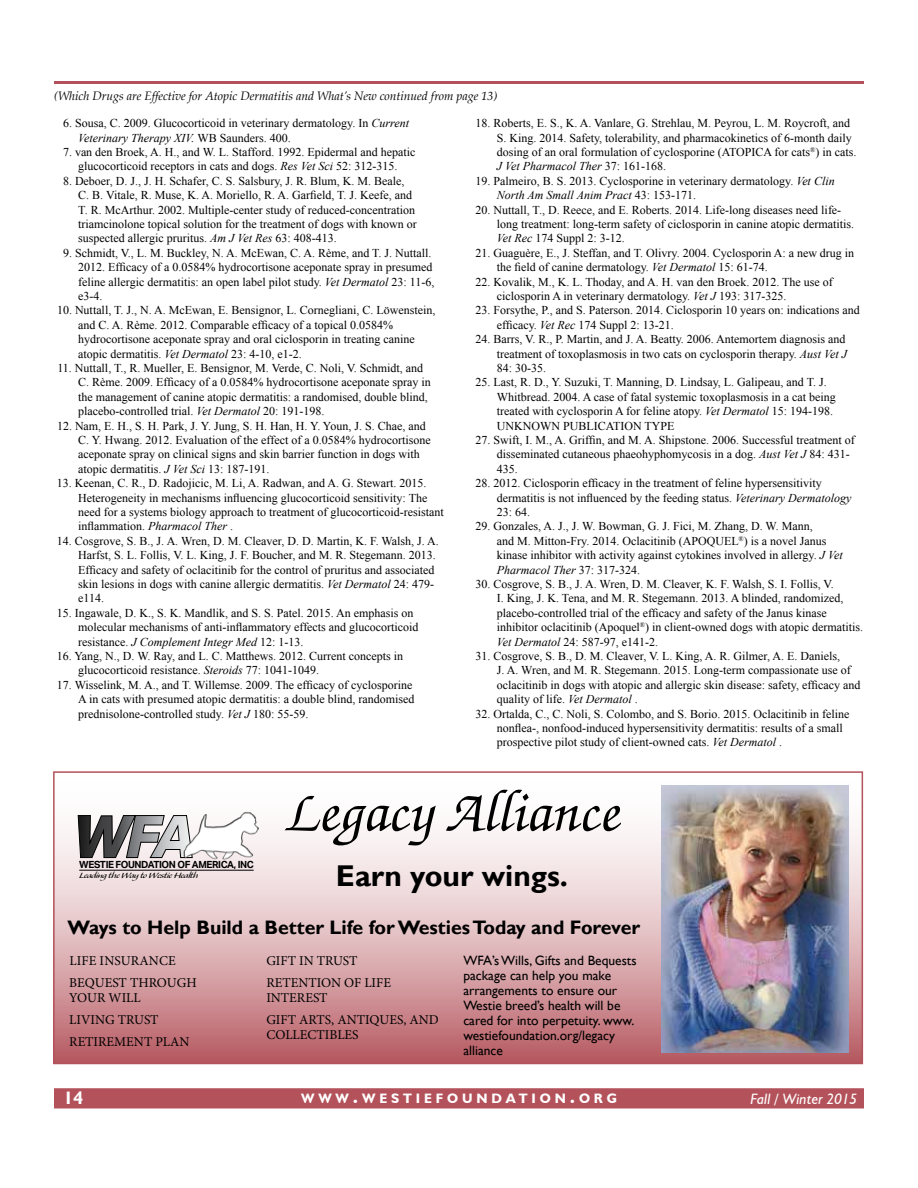
<style>
.page{position:relative;width:918px;height:1188px;background:#fff}
.page>*{position:absolute;margin:0;border:0;box-sizing:border-box;transform-origin:0 0}
.t1{font:italic 500 60px "Zapf Chancery";color:#000}
.t2{font:700 30px "Gill Sans";color:#000}
.t3{font:700 19.5px "Gill Sans";color:#000}
.t4{font:700 18px "Humanist 521 BT";color:#fff}
.t5{font:italic 15px "Humanist 521 BT";color:#fff}
.t6{font:700 13.65px "Humanist 521 BT";letter-spacing:.285em;color:#fff}
.t7{font:13.5px/15px "Gill Sans";color:#000}
.t8{font:13.5px/21.8px "Minion Pro";color:#000}
.t9{font:12px/14.4px "Times New Roman";color:#000}
.t10{font:italic 12px "Palatino";color:#000}
.t11{font:10.05px "Alexa Std";letter-spacing:-.045em;color:#000;scale:1.15 1}
.t12{font:700 9.9px "Aktiv Grotesk";letter-spacing:-.04em;color:#000}
.s1{font-style:italic}
.s2{font-size:19.5px}
</style>
<div class="page">
<div style="left:54px;top:1088px;width:810px;height:20px;background:#b3525a;border:2px solid #b3525a"></div>
<hr style="left:54px;top:81px;width:810px;height:3px;background:#b3525a">
<svg style="left:56px;top:785px;width:804px;height:276px"></svg>
<div style="left:53px;top:771px;width:810px;height:293px;border:2px solid #b3525a"></div>
<svg style="left:78px;top:815px;width:81px;height:43px;background:#797879"></svg>
<img style="left:159px;top:799px;width:109px;height:87px">
<hr style="left:79px;top:870px;width:175px;height:1px;background:#000">
<img style="left:661px;top:786px;width:187px;height:267px">
<p class="t10" style="left:54px;top:89px;width:445px">(Which Drugs are Effective for Atopic Dermatitis and What’s New continued from page 13)</p>
<p class="t9" style="left:78px;top:116px;width:332px;text-indent:-15px">6. Sousa, C. 2009. Glucocorticoid in veterinary dermatology. In <span class="s1">Current<br>Veterinary Therapy XIV.</span> WB Saunders. 400.</p>
<p class="t9" style="left:63px;top:145px;width:354px;text-align:center">7. van den Broek, A. H., and W. L. Stafford. 1992. Epidermal and hepatic glucocorticoid receptors in cats and dogs. <span class="s1">Res Vet Sci</span> 52: 312-315.</p>
<p class="t9" style="left:78px;top:173px;width:340px;text-indent:-15px">8. Deboer, D. J., J. H. Schafer, C. S. Salsbury, J. R. Blum, K. M. Beale, C. B. Vitale, R. Muse, K. A. Moriello, R. A. Garfield, T. J. Keefe, and T. R. McArthur. 2002. Multiple-center study of reduced-concentration triamcinolone topical solution for the treatment of dogs with known or suspected allergic pruritus. <span class="s1">Am J Vet Res</span> 63: 408-413.</p>
<p class="t9" style="left:78px;top:245px;width:358px;text-indent:-15px">9. Schmidt, V., L. M. Buckley, N. A. McEwan, C. A. Rème, and T. J. Nuttall.<br>2012. Efficacy of a 0.0584% hydrocortisone aceponate spray in presumed feline allergic dermatitis: an open label pilot study. <span class="s1">Vet Dermatol</span> 23: 11-6, e3-4.</p>
<p class="t9" style="left:78px;top:303px;width:359px;text-indent:-21px">10. Nuttall, T. J., N. A. McEwan, E. Bensignor, L. Cornegliani, C. Löwenstein, and C. A. Rème. 2012. Comparable efficacy of a topical 0.0584% hydrocortisone aceponate spray and oral ciclosporin in treating canine atopic dermatitis. <span class="s1">Vet Dermatol</span> 23: 4-10, e1-2.</p>
<p class="t9" style="left:78px;top:361px;width:354px;text-indent:-21px">11. Nuttall, T., R. Mueller, E. Bensignor, M. Verde, C. Noli, V. Schmidt, and C. Rème. 2009. Efficacy of a 0.0584% hydrocortisone aceponate spray in the management of canine atopic dermatitis: a randomised, double blind, placebo-controlled trial. <span class="s1">Vet Dermatol</span> 20: 191-198.</p>
<p class="t9" style="left:78px;top:418px;width:354px;text-indent:-21px">12. Nam, E. H., S. H. Park, J. Y. Jung, S. H. Han, H. Y. Youn, J. S. Chae, and C. Y. Hwang. 2012. Evaluation of the effect of a 0.0584% hydrocortisone aceponate spray on clinical signs and skin barrier function in dogs with atopic dermatitis. <span class="s1">J Vet Sci</span> 13: 187-191.</p>
<p class="t9" style="left:78px;top:476px;width:367px;text-indent:-21px">13. Keenan, C. R., D. Radojicic, M. Li, A. Radwan, and A. G. Stewart. 2015.<br>Heterogeneity in mechanisms influencing glucocorticoid sensitivity: The need for a systems biology approach to treatment of glucocorticoid-resistant inflammation. <span class="s1">Pharmacol Ther</span> .</p>
<p class="t9" style="left:78px;top:533px;width:362px;text-indent:-21px">14. Cosgrove, S. B., J. A. Wren, D. M. Cleaver, D. D. Martin, K. F. Walsh, J. A.<br>Harfst, S. L. Follis, V. L. King, J. F. Boucher, and M. R. Stegemann. 2013.<br>Efficacy and safety of oclacitinib for the control of pruritus and associated skin lesions in dogs with canine allergic dermatitis. <span class="s1">Vet Dermatol</span> 24: 479- e114.</p>
<p class="t9" style="left:78px;top:605px;width:342px;text-indent:-21px">15. Ingawale, D. K., S. K. Mandlik, and S. S. Patel. 2015. An emphasis on molecular mechanisms of anti-inflammatory effects and glucocorticoid resistance. <span class="s1">J Complement Integr Med</span> 12: 1-13.</p>
<p class="t9" style="left:78px;top:649px;width:326px;text-indent:-21px">16. Yang, N., D. W. Ray, and L. C. Matthews. 2012. Current concepts in glucocorticoid resistance. <span class="s1">Steroids</span> 77: 1041-1049.</p>
<p class="t9" style="left:78px;top:677px;width:338px;text-indent:-21px">17. Wisselink, M. A., and T. Willemse. 2009. The efficacy of cyclosporine<br>A in cats with presumed atopic dermatitis: a double blind, randomised prednisolone-controlled study. <span class="s1">Vet J</span> 180: 55-59.</p>
<p class="t9" style="left:497px;top:116px;width:361px;text-indent:-21px">18. Roberts, E. S., K. A. Vanlare, G. Strehlau, M. Peyrou, L. M. Roycroft, and S. King. 2014. Safety, tolerability, and pharmacokinetics of 6-month daily dosing of an oral formulation of cyclosporine (ATOPICA for cats<sup>®</sup>) in cats.<br><span class="s1">J Vet Pharmacol Ther</span> 37: 161-168.</p>
<p class="t9" style="left:497px;top:173px;width:339px;text-indent:-21px">19. Palmeiro, B. S. 2013. Cyclosporine in veterinary dermatology. <span class="s1">Vet Clin<br>North Am Small Anim Pract</span> 43: 153-171.</p>
<p class="t9" style="left:497px;top:202px;width:359px;text-indent:-21px">20. Nuttall, T., D. Reece, and E. Roberts. 2014. Life-long diseases need life&shy;long treatment: long-term safety of ciclosporin in canine atopic dermatitis.<br><span class="s1">Vet Rec</span> 174 Suppl 2: 3-12.</p>
<p class="t9" style="left:497px;top:245px;width:359px;text-indent:-21px">21. Guaguère, E., J. Steffan, and T. Olivry. 2004. Cyclosporin A: a new drug in the field of canine dermatology. <span class="s1">Vet Dermatol</span> 15: 61-74.</p>
<p class="t9" style="left:497px;top:274px;width:338px;text-indent:-21px">22. Kovalik, M., K. L. Thoday, and A. H. van den Broek. 2012. The use of ciclosporin A in veterinary dermatology. <span class="s1">Vet J</span> 193: 317-325.</p>
<p class="t9" style="left:497px;top:303px;width:365px;text-indent:-21px">23. Forsythe, P., and S. Paterson. 2014. Ciclosporin 10 years on: indications and efficacy. <span class="s1">Vet Rec</span> 174 Suppl 2: 13-21.</p>
<p class="t9" style="left:497px;top:332px;width:352px;text-indent:-21px">24. Barrs, V. R., P. Martin, and J. A. Beatty. 2006. Antemortem diagnosis and treatment of toxoplasmosis in two cats on cyclosporin therapy. <span class="s1">Aust Vet J<br></span>84: 30-35.</p>
<p class="t9" style="left:497px;top:375px;width:340px;text-indent:-21px">25. Last, R. D., Y. Suzuki, T. Manning, D. Lindsay, L. Galipeau, and T. J.<br>Whitbread. 2004. A case of fatal systemic toxoplasmosis in a cat being treated with cyclosporin A for feline atopy. <span class="s1">Vet Dermatol</span> 15: 194-198.<br>UNKNOWN PUBLICATION TYPE</p>
<p class="t9" style="left:497px;top:433px;width:360px;text-indent:-21px">27. Swift, I. M., A. Griffin, and M. A. Shipstone. 2006. Successful treatment of disseminated cutaneous phaeohyphomycosis in a dog. <span class="s1">Aust Vet J</span> 84: 431-<br>435.</p>
<p class="t9" style="left:497px;top:476px;width:356px;text-indent:-21px">28. 2012. Ciclosporin efficacy in the treatment of feline hypersensitivity dermatitis is not influenced by the feeding status. <span class="s1">Veterinary Dermatology<br></span>23: 64.</p>
<p class="t9" style="left:497px;top:519px;width:347px;text-indent:-21px">29. Gonzales, A. J., J. W. Bowman, G. J. Fici, M. Zhang, D. W. Mann,<br>and M. Mitton-Fry. 2014. Oclacitinib (APOQUEL<sup>®</sup>) is a novel Janus kinase inhibitor with activity against cytokines involved in allergy. <span class="s1">J Vet Pharmacol Ther</span> 37: 317-324.</p>
<p class="t9" style="left:497px;top:577px;width:368px;text-indent:-21px">30. Cosgrove, S. B., J. A. Wren, D. M. Cleaver, K. F. Walsh, S. I. Follis, V.<br>I. King, J. K. Tena, and M. R. Stegemann. 2013. A blinded, randomized, placebo-controlled trial of the efficacy and safety of the Janus kinase inhibitor oclacitinib (Apoquel<sup>®</sup>) in client-owned dogs with atopic dermatitis.<br><span class="s1">Vet Dermatol</span> 24: 587-97, e141-2.</p>
<p class="t9" style="left:497px;top:649px;width:365px;text-indent:-21px">31. Cosgrove, S. B., D. M. Cleaver, V. L. King, A. R. Gilmer, A. E. Daniels,<br>J. A. Wren, and M. R. Stegemann. 2015. Long-term compassionate use of oclacitinib in dogs with atopic and allergic skin disease: safety, efficacy and quality of life. <span class="s1">Vet Dermatol</span> .</p>
<p class="t9" style="left:497px;top:706px;width:354px;text-indent:-21px">32. Ortalda, C., C. Noli, S. Colombo, and S. Borio. 2015. Oclacitinib in feline nonflea-, nonfood-induced hypersensitivity dermatitis: results of a small prospective pilot study of client-owned cats. <span class="s1">Vet Dermatol</span> .</p>
<h1 class="t1" style="left:283px;top:782px;width:338px">Legacy Alliance</h1>
<h2 class="t2" style="left:336px;top:858px;width:234px">Earn your wings.</h2>
<h3 class="t3" style="left:68px;top:916px;width:574px">Ways to Help Build a Better Life for Westies Today and Forever</h3>
<p class="t8" style="left:69px;top:950px;width:129px">LIFE INSURANCE<br>BEQUEST THROUGH</p>
<p class="t8" style="left:69px;top:987px;width:122px">YOUR WILL<br>LIVING TRUST<br>RETIREMENT PLAN</p>
<p class="t12" style="left:79px;top:858px;width:176px">WESTIE FOUNDATION OF AMERICA, INC</p>
<p class="t11" style="left:79px;top:870px;width:105px">Leading the Way to Westie Health</p>
<p class="t7" style="left:463px;top:953px;width:175px">WFA’s Wills, Gifts and Bequests package can help you make arrangements to ensure our<br>Westie breed’s health will be cared for into perpetuity. www. westiefoundation.org/legacy alliance</p>
<p class="t8" style="left:266px;top:950px;width:126px">GIFT IN TRUST<br>RETENTION OF LIFE</p>
<p class="t8" style="left:266px;top:987px;width:174px">INTEREST<br>GIFT ARTS, ANTIQUES, AND</p>
<p class="t8" style="left:266px;top:1024px;width:94px">COLLECTIBLES</p>
<h3 class="t4" style="left:64px;top:1087px;width:21px">14</h3>
<p class="t6" style="left:301px;top:1090px;width:317px">WWW<span class="s2">.</span>WESTIEFOUNDATION<span class="s2">.</span>ORG</p>
<p class="t5" style="left:751px;top:1090px;width:108px">Fall / Winter 2015</p>
</div>
